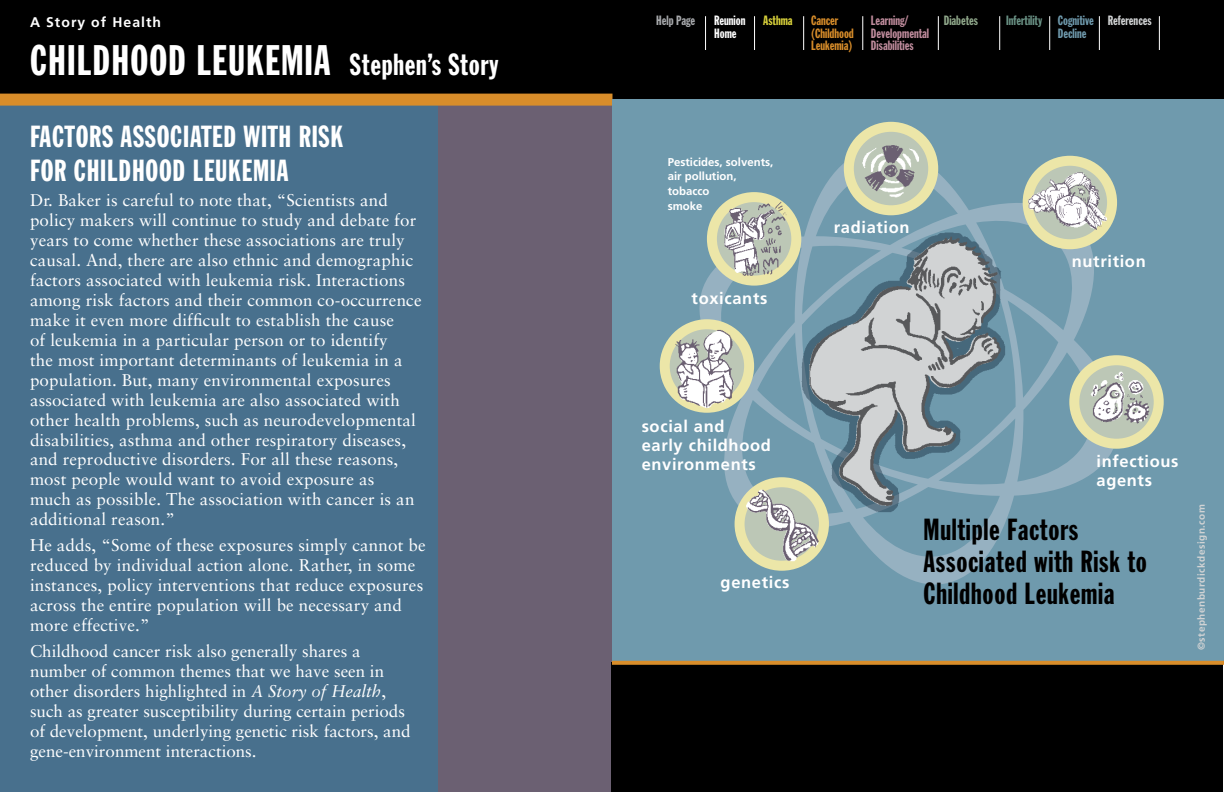
<style>
.page{position:relative;width:1224px;height:792px;background:#fff}
.page>*{position:absolute;margin:0;border:0;box-sizing:border-box;transform-origin:0 0}
.t1{font:42px "Franklin Gothic Extra Cond";color:#fff}
.t2{font:30px/34px "Franklin Gothic Extra Cond";letter-spacing:.025em;color:#fff}
.t3{font:30px/32px "Franklin Gothic Extra Cond";letter-spacing:.025em;color:#000}
.t4{font:17px/20px "Sabon LT";letter-spacing:.01em;color:#fff}
.t5{font:700 16.5px/19.4px "Frutiger";letter-spacing:.04em;color:#fff}
.t6{font:700 14px "Frutiger";letter-spacing:.075em;color:#fff}
.t7{font:13.3px/12.3px "Franklin Gothic Extra Cond";color:#c08c9d}
.t8{font:13.3px/12.3px "Franklin Gothic Extra Cond";color:#d88d2a}
.t9{font:13.3px/12.3px "Franklin Gothic Extra Cond";color:#6f9aad}
.t10{font:13.3px "Franklin Gothic Extra Cond";color:#fff}
.t11{font:13.3px "Franklin Gothic Extra Cond";color:#6b9386}
.t12{font:13.3px "Franklin Gothic Extra Cond";color:#d1d3d4}
.t13{font:13.3px "Franklin Gothic Extra Cond";color:#a7a9ac}
.t14{font:13.3px "Franklin Gothic Extra Cond";color:#8fa78a}
.t15{font:13.3px "Franklin Gothic Extra Cond";color:#d8d13b}
.t16{font:700 11.4px/14.6px "Frutiger";color:#fff}
.t17{font:700 10px "Frutiger";letter-spacing:.05em;color:#d1d3d4}
.s1{font-size:42px}
.s2{font-style:italic}
</style>
<div class="page">
<div style="left:612px;top:0;width:612px;height:100px;background:#000"></div>
<hr style="left:863px;top:16px;width:1px;height:34px;background:#fff">
<hr style="left:938px;top:16px;width:1px;height:34px;background:#fff">
<hr style="left:999px;top:16px;width:1px;height:34px;background:#fff">
<hr style="left:1049px;top:16px;width:1px;height:34px;background:#fff">
<hr style="left:1099px;top:16px;width:1px;height:34px;background:#fff">
<hr style="left:1159px;top:16px;width:1px;height:34px;background:#fff">
<hr style="left:803px;top:16px;width:1px;height:34px;background:#fff">
<hr style="left:754px;top:16px;width:1px;height:34px;background:#fff">
<hr style="left:705px;top:16px;width:1px;height:34px;background:#fff">
<div style="left:372px;top:100px;width:240px;height:692px;background:#6b6072"></div>
<div style="left:0;top:0;width:612px;height:100px;background:#000"></div>
<div style="left:0;top:100px;width:438px;height:692px;background:#48708d"></div>
<div style="left:0;top:94px;width:612px;height:12px;background:#d88d2a"></div>
<div style="left:611px;top:663px;width:612px;height:129px;background:#000"></div>
<div style="left:612px;top:100px;width:612px;height:563px;background:#6f9aad"></div>
<svg style="left:691px;top:143px;width:434px;height:442px"></svg>
<img style="left:777px;top:207px;width:246px;height:329px">
<div style="left:735px;top:477px;width:94px;height:94px;border:10px solid #ece6a8;border-radius:50%"></div>
<svg style="left:665px;top:324px;width:84px;height:84px"></svg>
<div style="left:660px;top:319px;width:94px;height:94px;border:10px solid #ece6a8;border-radius:50%"></div>
<div style="left:707px;top:192px;width:94px;height:94px;border:10px solid #ece6a8;border-radius:50%"></div>
<svg style="left:849px;top:127px;width:84px;height:83px"></svg>
<div style="left:844px;top:122px;width:94px;height:93px;border:10px solid #ece6a8;border-radius:50%"></div>
<svg style="left:1028px;top:161px;width:84px;height:83px"></svg>
<div style="left:1023px;top:156px;width:94px;height:93px;border:10px solid #ece6a8;border-radius:50%"></div>
<svg style="left:1074px;top:360px;width:85px;height:84px"></svg>
<div style="left:1069px;top:355px;width:95px;height:94px;border:10px solid #ece6a8;border-radius:50%"></div>
<img style="left:800px;top:230px;width:204px;height:281px">
<img style="left:746px;top:487px;width:77px;height:76px">
<img style="left:860px;top:140px;width:62px;height:58px">
<img style="left:1089px;top:365px;width:64px;height:66px">
<img style="left:670px;top:327px;width:68px;height:86px">
<img style="left:1023px;top:169px;width:93px;height:63px">
<img style="left:720px;top:194px;width:71px;height:82px">
<svg style="left:612px;top:661px;width:612px;height:4px;background:#cd8627"></svg>
<p class="t6" style="left:30px;top:14px;width:133px">A Story of Health</p>
<h1 class="t1" style="left:30px;top:38px;width:35px">Childh</h1>
<h2 class="t2" style="left:130px;top:47px;width:370px"><span class="s1">ood Leukemia</span> Stephen’s Story</h2>
<h2 class="t2" style="left:30px;top:119px;width:315px">Factors associated with risk for childh</h2>
<h2 class="t2" style="left:146px;top:153px;width:135px">ood leukemia</h2>
<p class="t4" style="left:30px;top:190px;width:393px">Dr. Baker is careful to note that, “Scientists and policy makers will continue to study and debate for years to come whether these associations are truly causal. And, there are also ethnic and demographic factors associated with leukemia risk. Interactions among risk factors and their common co-occurrence make it even more difficult to establish the cause<br>of leukemia in a particular person or to identify<br>the most important determinants of leukemia in a population. But, many environmental exposures associated with leukemia are also associated with other health problems, such as neurodevelopmental disabilities, asthma and other respiratory diseases, and reproductive disorders. For all these reasons, most people would want to avoid exposure as<br>much as possible. The association with cancer is an additional reason.”</p>
<p class="t4" style="left:30px;top:535px;width:397px">He adds, “Some of these exposures simply cannot be reduced by individual action alone. Rather, in some instances, policy interventions that reduce exposures across the entire population will be necessary and more effective.”</p>
<p class="t4" style="left:30px;top:641px;width:382px">Childhood cancer risk also generally shares a number of common themes that we have seen in other disorders highlighted in <span class="s2">A Story of Health</span>, such as greater susceptibility during certain periods of development, underlying genetic risk factors, and gene-environment interactions.</p>
<p class="t8" style="left:811px;top:15px;width:44px">Cancer (Childhood<br>Leukemia)</p>
<p class="t7" style="left:871px;top:15px;width:60px">Learning/<br>Developmental<br>Disabilities</p>
<p class="t9" style="left:1058px;top:15px;width:38px">Cognitive<br>Decline</p>
<p class="t13" style="left:656px;top:14px;width:40px">Help Page</p>
<p class="t14" style="left:944px;top:14px;width:36px">Diabetes</p>
<p class="t11" style="left:1006px;top:14px;width:38px">Infertility</p>
<p class="t12" style="left:1108px;top:14px;width:45px">References</p>
<p class="t10" style="left:714px;top:14px;width:33px">Reunion</p>
<p class="t15" style="left:763px;top:14px;width:31px">Asthma</p>
<p class="t10" style="left:714px;top:26px;width:24px">Home</p>
<p class="t16" style="left:668px;top:154px;width:107px">Pesticides, solvents, air pollution, tobacco<br>smoke</p>
<p class="t5" style="left:692px;top:288px;width:77px">toxicants</p>
<p class="t5" style="left:834px;top:217px;width:77px">radiation</p>
<p class="t5" style="left:1072px;top:251px;width:75px">nutrition</p>
<p class="t5" style="left:642px;top:416px;width:131px">social and<br>early childhood environments</p>
<p class="t5" style="left:721px;top:572px;width:70px">genetics</p>
<p class="t5" style="left:1097px;top:451px;width:83px">infectious agents</p>
<h2 class="t3" style="left:924px;top:513px;width:225px">Multiple Factors<br>Associated with Risk to<br>Childhood Leukemia</h2>
<p class="t17" style="left:1195px;top:650px;width:147px;rotate:-90deg">©stephenburdickdesign.com</p>
</div>
